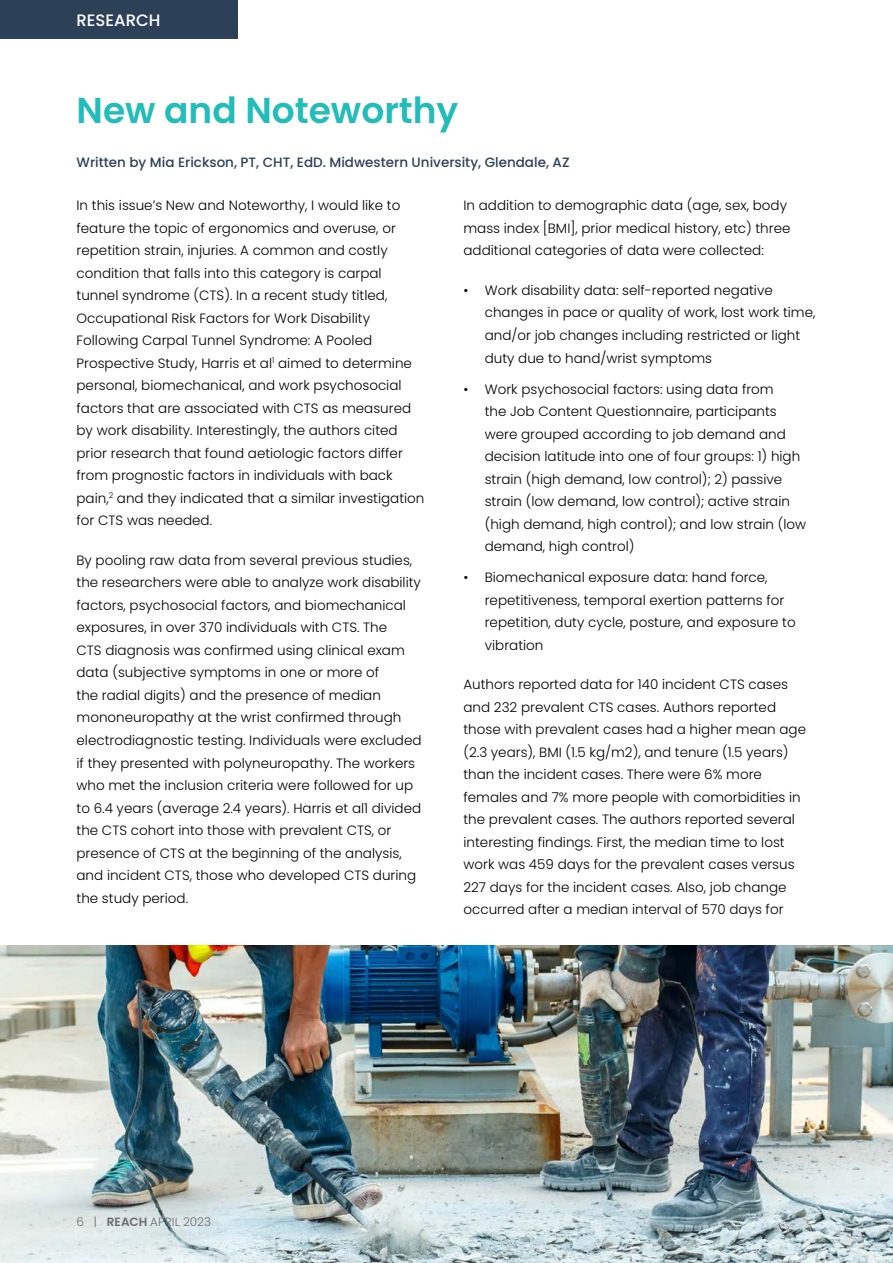
<style>
.page{position:relative;width:893px;height:1263px;background:#fff}
.page>*{position:absolute;margin:0;border:0;box-sizing:border-box;transform-origin:0 0}
.t1{font:600 36px "Poppins";color:#22bcb9}
.t2{font:500 16.5px "Poppins";color:#fff}
.t3{font:300 13.5px/22.5px "Poppins";color:#000}
.t4{font:500 13.5px "Poppins";color:#2c4158}
.t5{font:300 12px "Poppins";color:#6d6e71}
.s1{font-weight:600}
</style>
<div class="page">
<hr style="left:892px;top:808px;width:1px;height:455px;background:#2c4158">
<div style="left:0;top:0;width:237px;height:38px;background:#2c4158"></div>
<img style="left:0;top:945px;width:893px;height:318px">
<p class="t2" style="left:77px;top:10px;width:86px">RESEARCH</p>
<h1 class="t1" style="left:77px;top:89px;width:383px">New and Noteworthy</h1>
<p class="t4" style="left:77px;top:154px;width:494px">Written by Mia Erickson, PT, CHT, EdD. Midwestern University, Glendale, AZ</p>
<p class="t3" style="left:77px;top:194px;width:349px">In this issue’s New and Noteworthy, I would like to feature the topic of ergonomics and overuse, or repetition strain, injuries. A common and costly condition that falls into this category is carpal tunnel syndrome (CTS). In a recent study titled, Occupational Risk Factors for Work Disability Following Carpal Tunnel Syndrome: A Pooled Prospective Study, Harris et al<sup>1</sup> aimed to determine personal, biomechanical, and work psychosocial factors that are associated with CTS as measured by work disability. Interestingly, the authors cited prior research that found aetiologic factors differ from prognostic factors in individuals with back pain,<sup>2</sup> and they indicated that a similar investigation for CTS was needed.</p>
<p class="t3" style="left:77px;top:549px;width:347px">By pooling raw data from several previous studies, the researchers were able to analyze work disability factors, psychosocial factors, and biomechanical exposures, in over 370 individuals with CTS. The<br>CTS diagnosis was confirmed using clinical exam data (subjective symptoms in one or more of<br>the radial digits) and the presence of median mononeuropathy at the wrist confirmed through electrodiagnostic testing. Individuals were excluded if they presented with polyneuropathy. The workers who met the inclusion criteria were followed for up to 6.4 years (average 2.4 years). Harris et al1 divided the CTS cohort into those with prevalent CTS, or presence of CTS at the beginning of the analysis, and incident CTS, those who developed CTS during the study period.</p>
<p class="t3" style="left:463px;top:195px;width:328px">In addition to demographic data (age, sex, body mass index [BMI], prior medical history, etc) three additional categories of data were collected:</p>
<p class="t3" style="left:485px;top:279px;width:332px;text-indent:-21px">• Work disability data: self-reported negative changes in pace or quality of work, lost work time, and/or job changes including restricted or light duty due to hand/wrist symptoms</p>
<p class="t3" style="left:485px;top:378px;width:323px;text-indent:-21px">• Work psychosocial factors: using data from<br>the Job Content Questionnaire, participants were grouped according to job demand and decision latitude into one of four groups: 1) high strain (high demand, low control); 2) passive strain (low demand, low control); active strain (high demand, high control); and low strain (low demand, high control)</p>
<p class="t3" style="left:485px;top:566px;width:312px;text-indent:-21px">• Biomechanical exposure data: hand force, repetitiveness, temporal exertion patterns for repetition, duty cycle, posture, and exposure to vibration</p>
<p class="t3" style="left:463px;top:673px;width:344px">Authors reported data for 140 incident CTS cases and 232 prevalent CTS cases. Authors reported those with prevalent cases had a higher mean age (2.3 years), BMI (1.5 kg/m2), and tenure (1.5 years) than the incident cases. There were 6% more females and 7% more people with comorbidities in the prevalent cases. The authors reported several interesting findings. First, the median time to lost work was 459 days for the prevalent cases versus 227 days for the incident cases. Also, job change occurred after a median interval of 570 days for</p>
<p class="t5" style="left:77px;top:1215px;width:136px">6 | <span class="s1">REACH</span> APRIL 2023</p>
</div>
